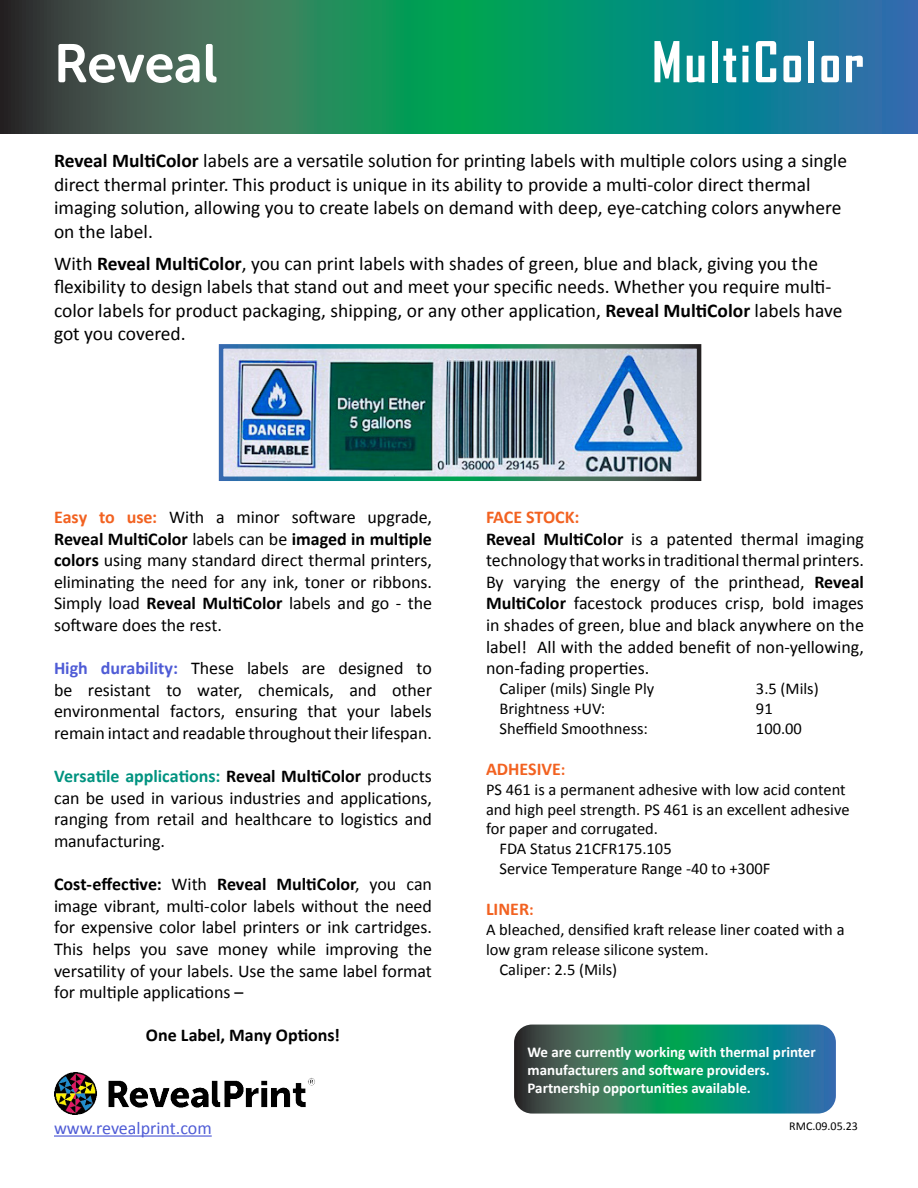
<style>
.page{position:relative;width:918px;height:1188px;background:#fff}
.page>*{position:absolute;margin:0;border:0;box-sizing:border-box;transform-origin:0 0}
.t1{font:700 54px "Agency FB";letter-spacing:.05em;color:#fff}
.t2{font:54px "Museo Sans Rounded 700";color:#fff}
.t3{font:19.5px/23.4px "Calibri";color:#000}
.t4{font:18px/21.6px "Calibri";letter-spacing:-.005em;color:#000;text-align:justify}
.t5{font:700 18px "Calibri";color:#f26221}
.t6{font:700 18px "Calibri";color:#000}
.t7{font:18px "Calibri";color:#4f5cd6}
.t8{font:16.5px/19.8px "Calibri";color:#000}
.t9{font:700 15px/18px "Calibri";color:#fff}
.t10{font:12px "Calibri";color:#000}
.s1{font-weight:700}
.s2{font-weight:700;color:#f26221}
.s3{font-weight:700;color:#4f5cd6}
.s4{font-weight:700;color:#009380}
.s5{font-size:16.5px}
</style>
<div class="page">
<svg style="left:0;top:0;width:918px;height:134px;background:#1e7c6a"></svg>
<img style="left:54px;top:1072px;width:261px;height:43px">
<img style="left:224px;top:349px;width:472px;height:127px">
<svg style="left:514px;top:1025px;width:322px;height:89px;background:#227f6c"></svg>
<hr style="left:54px;top:1135px;width:158px;height:2px;background:#4f5cd6">
<p class="t2" style="left:54px;top:34px;width:165px">Reveal</p>
<p class="t1" style="left:652px;top:28px;width:214px">MultiColor</p>
<p class="t3" style="left:54px;top:149px;width:795px"><span class="s1">Reveal MultiColor</span> labels are a versatile solution for printing labels with multiple colors using a single direct thermal printer. This product is unique in its ability to provide a multi-color direct thermal imaging solution, allowing you to create labels on demand with deep, eye-catching colors anywhere on the label.</p>
<p class="t3" style="left:54px;top:251px;width:790px">With <span class="s1">Reveal MultiColor</span>, you can print labels with shades of green, blue and black, giving you the flexibility to design labels that stand out and meet your specific needs. Whether you require multi&shy;color labels for product packaging, shipping, or any other application, <span class="s1">Reveal MultiColor</span> labels have got you covered.</p>
<p class="t4" style="left:54px;top:506px;width:380px"><span class="s2">Easy to use:</span> With a minor software upgrade, <span class="s1">Reveal MultiColor</span> labels can be <span class="s1">imaged in multiple colors</span> using many standard direct thermal printers, eliminating the need for any ink, toner or ribbons.<br>Simply load <span class="s1">Reveal MultiColor</span> labels and go - the software does the rest.</p>
<p class="t4" style="left:54px;top:657px;width:379px"><span class="s3">High durability:</span> These labels are designed to be resistant to water, chemicals, and other environmental factors, ensuring that your labels remain intact and readable throughout their lifespan.</p>
<p class="t4" style="left:54px;top:765px;width:380px"><span class="s4">Versatile applications:</span> <span class="s1">Reveal MultiColor</span> products can be used in various industries and applications, ranging from retail and healthcare to logistics and manufacturing.</p>
<p class="t4" style="left:54px;top:873px;width:379px"><span class="s1">Cost-effective:</span> With <span class="s1">Reveal MultiColor</span>, you can image vibrant, multi-color labels without the need for expensive color label printers or ink cartridges.<br>This helps you save money while improving the versatility of your labels. Use the same label format for multiple applications –</p>
<p class="t6" style="left:146px;top:1023px;width:196px">One Label, Many Options!</p>
<p class="t5" style="left:486px;top:504px;width:95px">FACE STOCK:</p>
<p class="t4" style="left:486px;top:527px;width:380px"><span class="s1">Reveal MultiColor</span> is a patented thermal imaging technology that works in traditional thermal printers.<br>By varying the energy of the printhead, <span class="s1">Reveal MultiColor</span> facestock produces crisp, bold images in shades of green, blue and black anywhere on the label! All with the added benefit of non-yellowing, non-fading properties.</p>
<p class="t8" style="left:500px;top:678px;width:156px">Caliper (mils) Single Ply</p>
<p class="t8" style="left:756px;top:678px;width:64px">3.5 (Mils)</p>
<p class="t8" style="left:500px;top:698px;width:107px">Brightness +UV:</p>
<p class="t8" style="left:756px;top:698px;width:18px">91</p>
<p class="t8" style="left:500px;top:718px;width:150px">Sheffield Smoothness:</p>
<p class="t8" style="left:756px;top:718px;width:47px">100.00</p>
<p class="t5" style="left:486px;top:756px;width:81px">ADHESIVE<span class="s5">:</span></p>
<p class="t8" style="left:486px;top:779px;width:365px">PS 461 is a permanent adhesive with low acid content and high peel strength. PS 461 is an excellent adhesive for paper and corrugated.</p>
<p class="t8" style="left:500px;top:838px;width:174px">FDA Status 21CFR175.105</p>
<p class="t8" style="left:500px;top:858px;width:272px">Service Temperature Range -40 to +300F</p>
<p class="t5" style="left:486px;top:897px;width:49px">LINER<span class="s5">:</span></p>
<p class="t8" style="left:486px;top:919px;width:360px">A bleached, densified kraft release liner coated with a low gram release silicone system.</p>
<p class="t8" style="left:500px;top:959px;width:119px">Caliper: 2.5 (Mils)</p>
<p class="t9" style="left:528px;top:1042px;width:290px">We are currently working with thermal printer manufacturers and software providers.</p>
<p class="t9" style="left:528px;top:1078px;width:225px">Partnership opportunities available.</p>
<p class="t7" style="left:54px;top:1116px;width:159px">www.revealprint.com</p>
<p class="t10" style="left:789px;top:1117px;width:70px">RMC.09.05.23</p>
</div>
